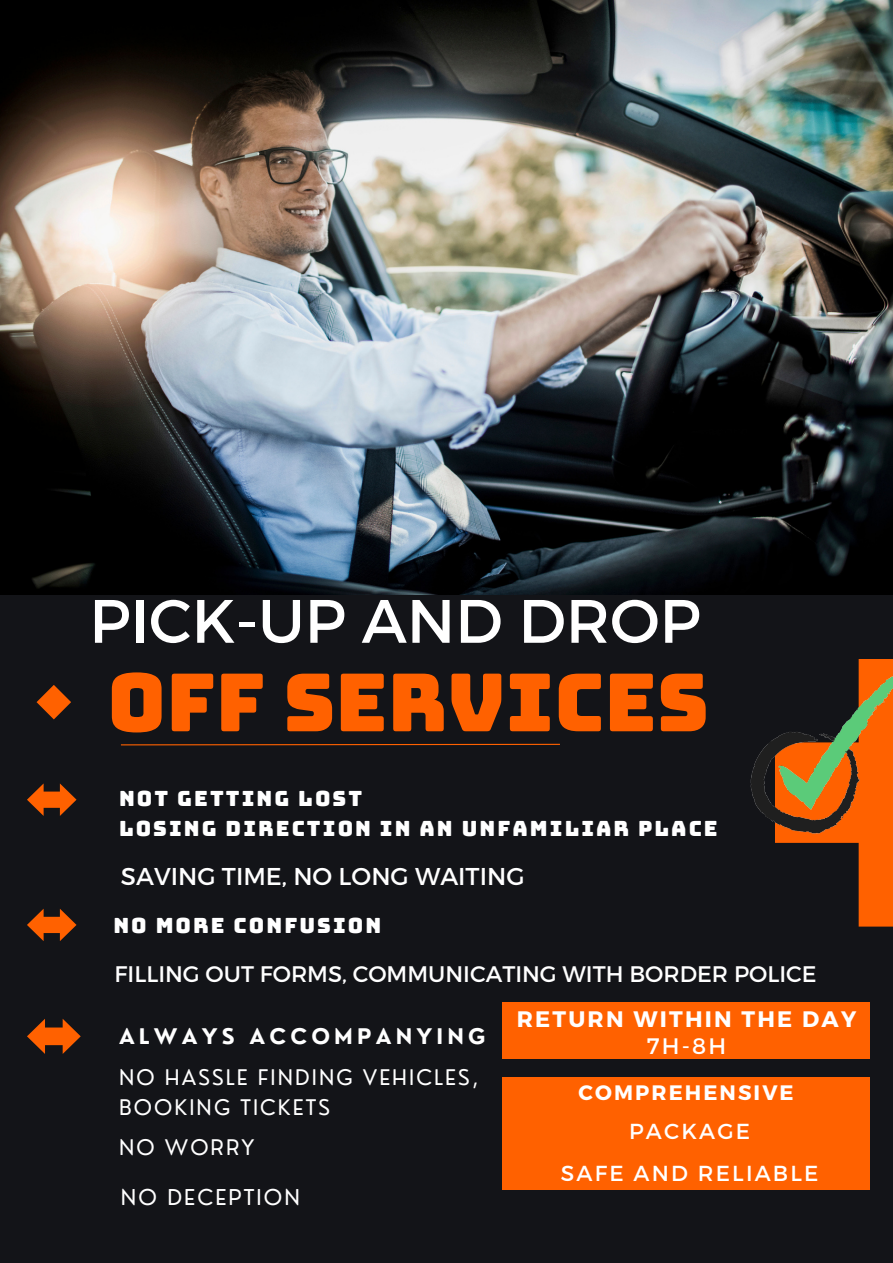
<style>
.page{position:relative;width:893px;height:1263px;background:#131418}
.page>*{position:absolute;margin:0;border:0;box-sizing:border-box;transform-origin:0 0}
.t1{font:80.1px "Bungee";color:#ff6100}
.t2{font:61.12px "Montserrat";color:#fff}
.t3{font:24.3px "Montserrat";color:#fff}
.t4{font:22.5px "Montserrat";color:#fff}
.t5{font:700 22.42px "Montserrat";letter-spacing:.1em;color:#fff}
.t6{font:22.42px "Montserrat";color:#fff}
.t7{font:21.75px "Montserrat";letter-spacing:.1em;color:#fff}
.t8{font:21.3px "Nourd";letter-spacing:.1em;color:#fff}
.t9{font:21px "Bungee";letter-spacing:.1em;color:#fff}
.t10{font:21px/29.2px "Nourd";letter-spacing:.1em;color:#fff}
.t11{font:700 21px "Nourd";letter-spacing:.2em;color:#fff}
.t12{font:700 20.92px "Montserrat";letter-spacing:.1em;color:#fff}
</style>
<div class="page">
<svg style="left:120px;top:743px;width:440px;height:3px"></svg>
<div style="left:503px;top:1002px;width:367px;height:56px;background:#ff6100"></div>
<div style="left:503px;top:1077px;width:367px;height:112px;background:#ff6100"></div>
<img style="left:0;top:0;width:892px;height:595px">
<svg style="left:37px;top:685px;width:34px;height:34px"></svg>
<svg style="left:775px;top:835px;width:118px;height:91px"></svg>
<svg style="left:27px;top:783px;width:50px;height:33px"></svg>
<svg style="left:27px;top:909px;width:50px;height:32px"></svg>
<svg style="left:27px;top:1019px;width:54px;height:35px"></svg>
<img style="left:750px;top:659px;width:143px;height:176px">
<p class="t2" style="left:89px;top:581px;width:613px">PICK-UP AND DROP</p>
<p class="t1" style="left:107px;top:662px;width:603px">OFF SERVICES</p>
<p class="t9" style="left:119px;top:788px;width:245px">NOT GETTING LOST</p>
<p class="t9" style="left:119px;top:817px;width:600px">LOSING DIRECTION IN AN UNFAMILIAR PLACE</p>
<p class="t3" style="left:121px;top:860px;width:405px">SAVING TIME, NO LONG WAITING</p>
<p class="t9" style="left:113px;top:915px;width:269px">NO MORE CONFUSION</p>
<p class="t4" style="left:115px;top:959px;width:703px">FILLING OUT FORMS, COMMUNICATING WITH BORDER POLICE</p>
<p class="t11" style="left:119px;top:1023px;width:368px">ALWAYS ACCOMPANYING</p>
<p class="t10" style="left:119px;top:1063px;width:361px">NO HASSLE FINDING VEHICLES,<br>BOOKING TICKETS</p>
<p class="t10" style="left:119px;top:1132px;width:137px">NO WORRY</p>
<p class="t8" style="left:121px;top:1184px;width:181px">NO DECEPTION</p>
<p class="t5" style="left:516px;top:1004px;width:341px">RETURN WITHIN THE DAY</p>
<p class="t6" style="left:647px;top:1031px;width:81px">7H-8H</p>
<p class="t12" style="left:578px;top:1079px;width:217px">COMPREHENSIVE</p>
<p class="t7" style="left:629px;top:1117px;width:122px">PACKAGE</p>
<p class="t7" style="left:561px;top:1159px;width:259px">SAFE AND RELIABLE</p>
</div>
